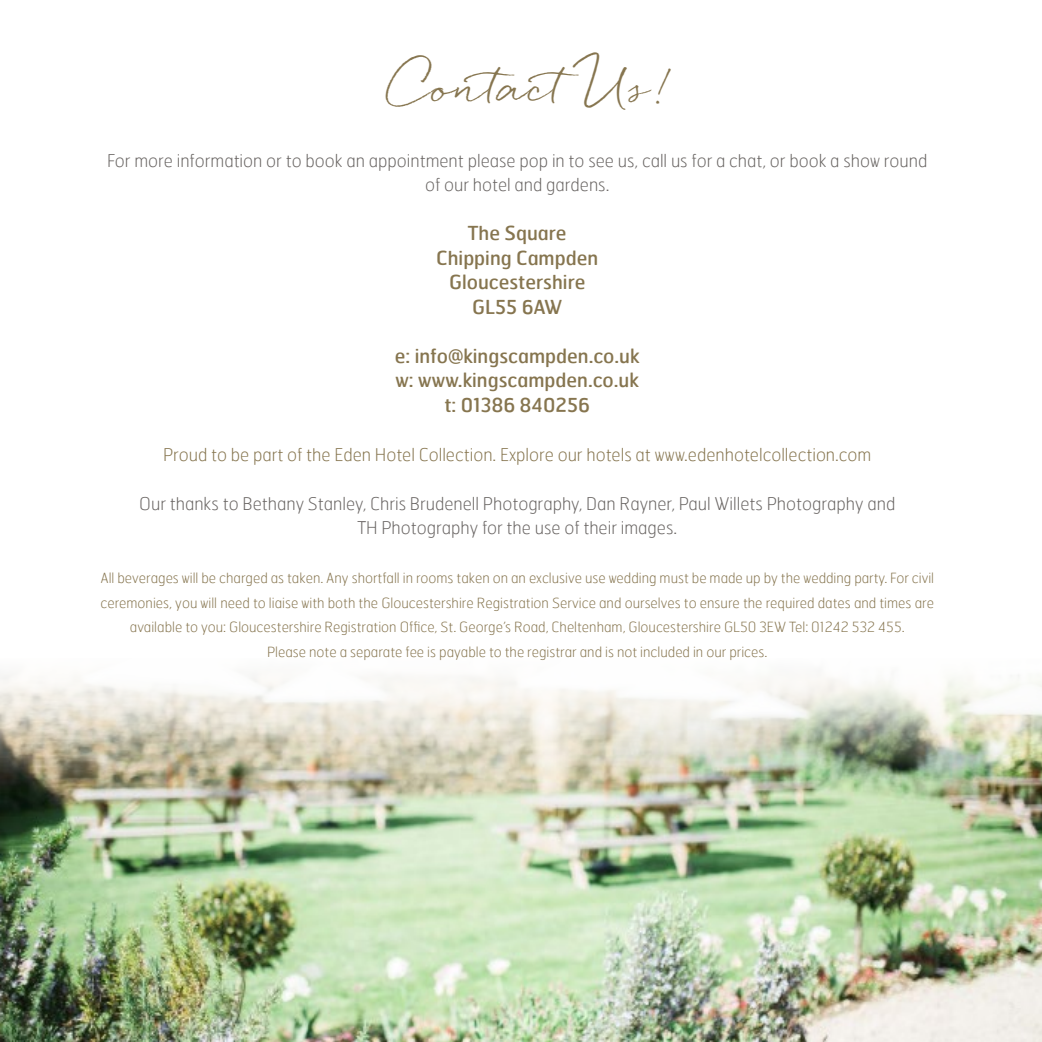
<style>
.page{position:relative;width:1042px;height:1042px;background:#fff}
.page>*{position:absolute;margin:0;border:0;box-sizing:border-box;transform-origin:0 0}
.t1{font:45.5px "Quickpen";color:#86754f}
.t2{font:19.25px/24.5px "Hermes";color:#86754f;text-align:center}
.t3{font:100 17.5px/24.5px "Hermes";color:#696563;text-align:center}
.t4{font:100 17.5px "Hermes";color:#86754f}
.t5{font:100 14px/24.5px "Hermes";color:#86754f;text-align:center}
</style>
<div class="page">
<img style="left:0;top:809px;width:1042px;height:233px">
<img style="left:0;top:674px;width:1042px;height:135px">
<h1 class="t1" style="left:392px;top:59px;width:282px">ContactUs!</h1>
<p class="t3" style="left:107px;top:148px;width:821px">For more information or to book an appointment please pop in to see us, call us for a chat, or book a show round of our hotel and gardens.</p>
<h2 class="t2" style="left:436px;top:220px;width:163px">The Square<br>Chipping Campden<br>Gloucestershire<br>GL55 6AW</h2>
<h2 class="t2" style="left:395px;top:343px;width:246px">e: info@kingscampden.co.uk w: www.kingscampden.co.uk t: 01386 840256</h2>
<p class="t4" style="left:163px;top:443px;width:710px">Proud to be part of the Eden Hotel Collection. Explore our hotels at www.edenhotelcollection.com</p>
<p class="t3" style="left:139px;top:491px;width:757px">Our thanks to Bethany Stanley, Chris Brudenell Photography, Dan Rayner, Paul Willets Photography and<br>TH Photography for the use of their images.</p>
<p class="t5" style="left:100px;top:565px;width:835px">All beverages will be charged as taken. Any shortfall in rooms taken on an exclusive use wedding must be made up by the wedding party. For civil ceremonies, you will need to liaise with both the Gloucestershire Registration Service and ourselves to ensure the required dates and times are available to you: Gloucestershire Registration Office, St. George’s Road, Cheltenham, Gloucestershire GL50 3EW Tel: 01242 532 455.<br>Please note a separate fee is payable to the registrar and is not included in our prices.</p>
</div>
